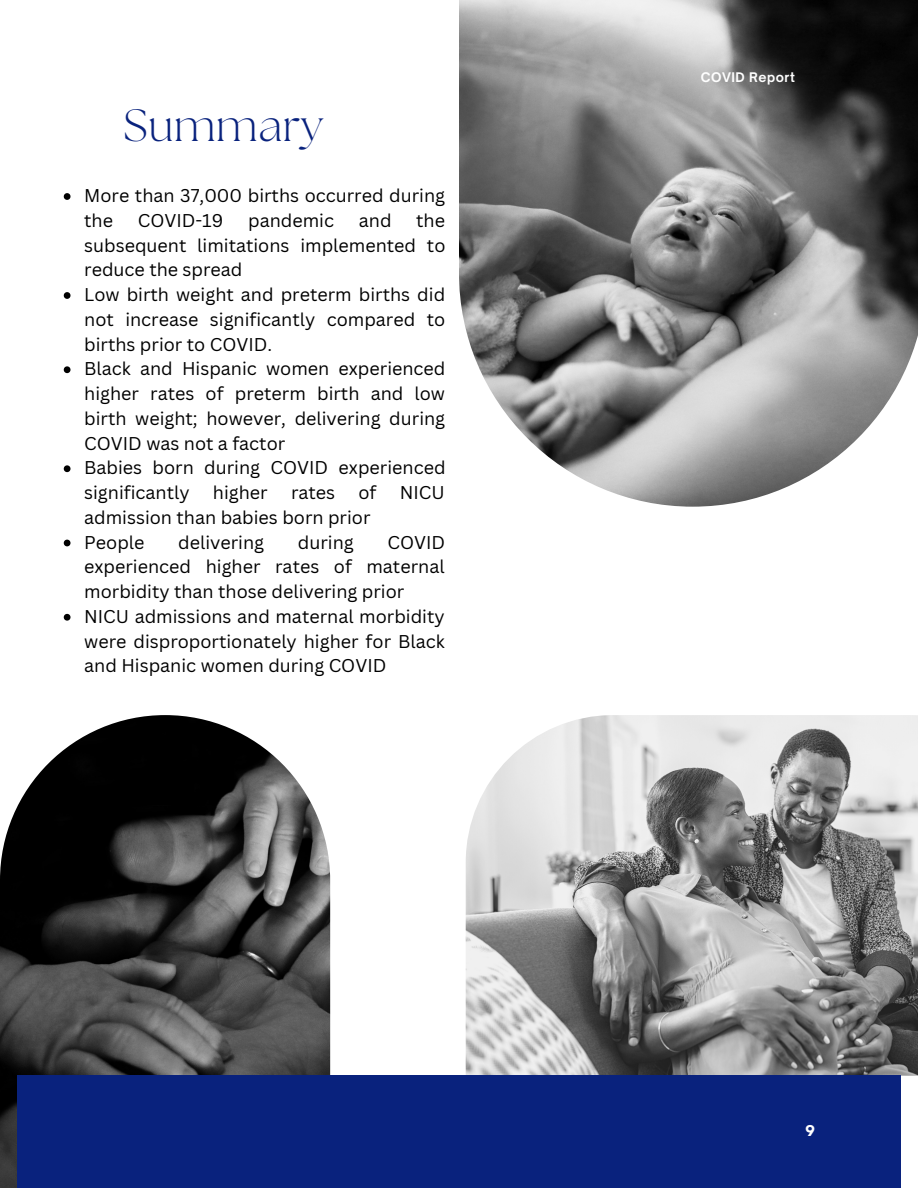
<style>
.page{position:relative;width:918px;height:1188px;background:#fff}
.page>*{position:absolute;margin:0;border:0;box-sizing:border-box;transform-origin:0 0}
.t1{font:300 45.15px "The Seasons";letter-spacing:.015em;color:#09227d}
.t2{font:18px/24.8px "Canva Sans";color:#000}
.t3{font:700 15.45px "Garet";color:#fff}
.t4{font:700 12.75px "Open Sauce One";letter-spacing:.04em;color:#fff}
</style>
<div class="page">
<img style="left:0;top:715px;width:330px;height:473px">
<img style="left:459px;top:0;width:459px;height:507px">
<img style="left:466px;top:715px;width:452px;height:361px">
<div style="left:17px;top:1076px;width:883px;height:112px;background:#09227d"></div>
<svg style="left:64px;top:193px;width:7px;height:7px"></svg>
<svg style="left:64px;top:292px;width:7px;height:7px"></svg>
<svg style="left:64px;top:366px;width:7px;height:7px"></svg>
<svg style="left:64px;top:465px;width:7px;height:7px"></svg>
<svg style="left:64px;top:540px;width:7px;height:6px"></svg>
<svg style="left:64px;top:614px;width:7px;height:7px"></svg>
<h1 class="t1" style="left:123px;top:104px;width:202px">Summary</h1>
<p class="t2" style="left:84px;top:183px;width:362px">More than 37,000 births occurred during the</p>
<p class="t2" style="left:84px;top:208px;width:363px;text-indent:332px">the subsequent limitations implemented to reduce the spread<br>Low birth weight and preterm births did not increase significantly compared to births prior to COVID.<br>Black and Hispanic women experienced higher rates of preterm birth and low birth weight; however, delivering during<br>COVID was not a factor<br>Babies born during COVID experienced significantly</p>
<p class="t2" style="left:138px;top:208px;width:87px">COVID-19</p>
<p class="t2" style="left:248px;top:208px;width:87px">pandemic</p>
<p class="t2" style="left:359px;top:208px;width:34px">and</p>
<p class="t2" style="left:213px;top:480px;width:56px">higher</p>
<p class="t2" style="left:291px;top:480px;width:46px">rates</p>
<p class="t2" style="left:359px;top:480px;width:20px">of</p>
<p class="t2" style="left:400px;top:480px;width:46px">NICU</p>
<p class="t2" style="left:84px;top:505px;width:288px">admission than babies born prior<br>People</p>
<p class="t2" style="left:178px;top:529px;width:87px">delivering</p>
<p class="t2" style="left:298px;top:529px;width:57px">during</p>
<p class="t2" style="left:84px;top:529px;width:363px;text-indent:303px">COVID experienced higher rates of maternal morbidity than those delivering prior<br>NICU admissions and maternal morbidity were disproportionately higher for Black and Hispanic women during COVID</p>
<p class="t4" style="left:701px;top:69px;width:96px">COVID Report</p>
<p class="t3" style="left:805px;top:1119px;width:11px">9</p>
</div>
